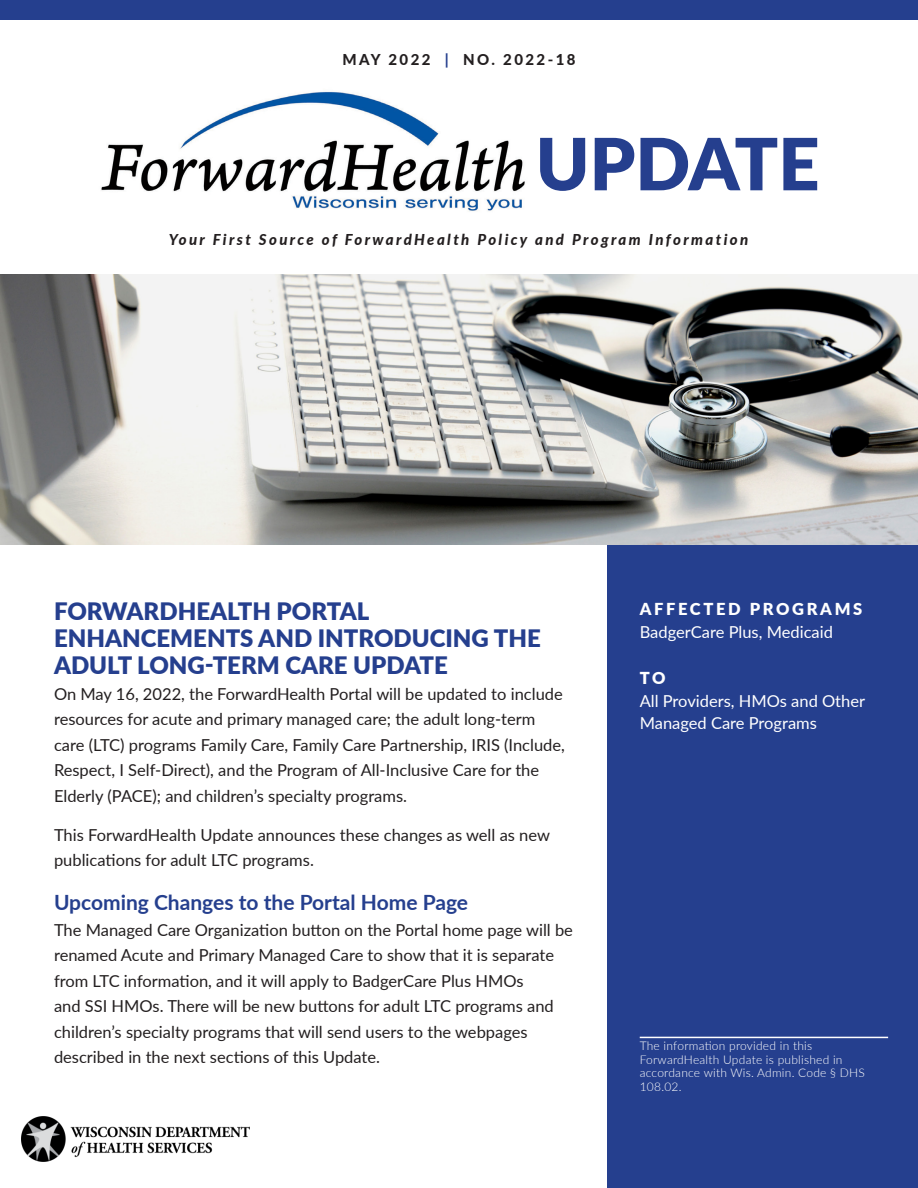
<style>
.page{position:relative;width:918px;height:1188px;background:#fff}
.page>*{position:absolute;margin:0;border:0;box-sizing:border-box;transform-origin:0 0}
.t1{font:900 72px "Lato";color:#253f8e}
.Update_Headline{font:900 24px/27px "Lato";color:#253f8e}
.Heading_1{font:700 21px "Lato";color:#253f8e}
.Body_Text_for_Update{font:16.5px/25.5px "Lato";color:#231f20}
.t2{font:16.5px/22.5px "Lato";color:#fff}
.t3{font:900 16.5px "Lato";letter-spacing:.16em;color:#fff}
.t4{font:italic 800 15px "Lato";letter-spacing:.16em;color:#231f20}
.t5{font:800 15px "Lato";letter-spacing:.16em;color:#231f20}
.Citation_language{font:300 12px/13.5px "Lato";letter-spacing:.02em;color:#fff}
.s1{color:#253f8e}
</style>
<div class="page">
<div style="left:0;top:0;width:918px;height:20px;background:#253f8e"></div>
<img style="left:101px;top:91px;width:424px;height:120px">
<img style="left:1px;top:274px;width:916px;height:270px">
<div style="left:608px;top:545px;width:310px;height:643px;background:#253f8e"></div>
<img style="left:22px;top:1117px;width:228px;height:44px">
<hr style="left:640px;top:1037px;width:248px;height:1px;background:#fff">
<p class="t5" style="left:342px;top:49px;width:235px">MAY 2022 <span class="s1">|</span> NO. 2022-18</p>
<h1 class="t1" style="left:536px;top:110px;width:285px">UPDATE</h1>
<p class="t4" style="left:169px;top:229px;width:581px">Your First Source of ForwardHealth Policy and Program Information</p>
<p class="Update_Headline" style="left:54px;top:597px;width:488px">FORWARDHEALTH PORTAL<br>ENHANCEMENTS AND INTRODUCING THE<br>ADULT LONG-TERM CARE UPDATE</p>
<p class="Body_Text_for_Update" style="left:54px;top:680px;width:512px">On May 16, 2022, the ForwardHealth Portal will be updated to include resources for acute and primary managed care; the adult long-term care (LTC) programs Family Care, Family Care Partnership, IRIS (Include, Respect, I Self-Direct), and the Program of All-Inclusive Care for the Elderly (PACE); and children’s specialty programs.</p>
<p class="Body_Text_for_Update" style="left:54px;top:821px;width:498px">This ForwardHealth Update announces these changes as well as new publications for adult LTC programs.</p>
<p class="Heading_1" style="left:54px;top:887px;width:416px">Upcoming Changes to the Portal Home Page</p>
<p class="Body_Text_for_Update" style="left:54px;top:916px;width:520px">The Managed Care Organization button on the Portal home page will be renamed Acute and Primary Managed Care to show that it is separate from LTC information, and it will apply to BadgerCare Plus HMOs<br>and SSI HMOs. There will be new buttons for adult LTC programs and children’s specialty programs that will send users to the webpages described in the next sections of this Update.</p>
<p class="t3" style="left:640px;top:597px;width:224px">AFFECTED PROGRAMS</p>
<p class="t2" style="left:640px;top:620px;width:195px">BadgerCare Plus, Medicaid</p>
<p class="t3" style="left:640px;top:666px;width:27px">TO</p>
<p class="t2" style="left:640px;top:689px;width:227px">All Providers, HMOs and Other<br>Managed Care Programs</p>
<p class="Citation_language" style="left:640px;top:1039px;width:227px">The information provided in this<br>ForwardHealth Update is published in accordance with Wis. Admin. Code § DHS<br>108.02.</p>
</div>
